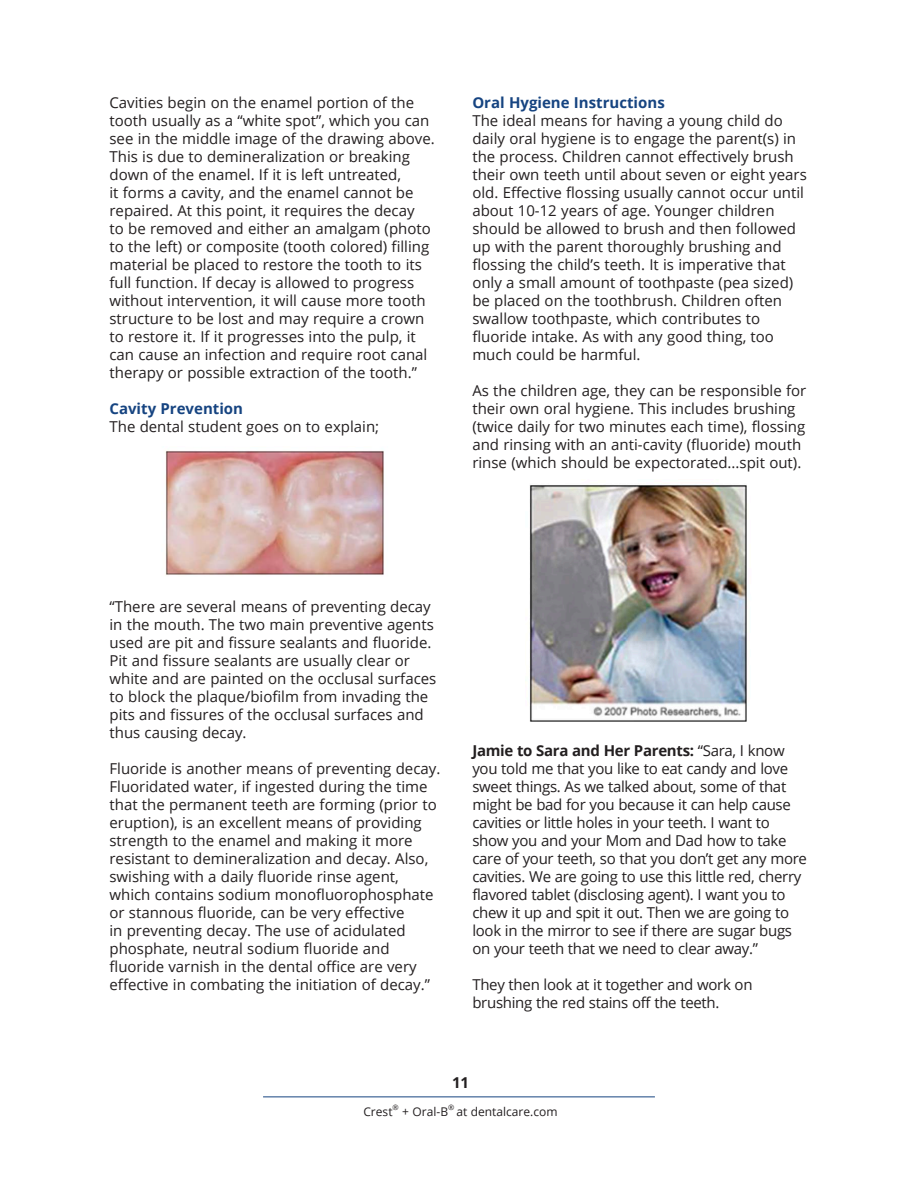
<style>
.page{position:relative;width:918px;height:1188px;background:#fff}
.page>*{position:absolute;margin:0;border:0;box-sizing:border-box;transform-origin:0 0}
.Main_Body{font:15px/18px "Open Sans";color:#231f20}
.Main_Body-2{font:15px/18px "Open Sans";letter-spacing:-.02em;color:#231f20}
.Subhead{font:700 15px "Open Sans";color:#164481}
.t1{font:700 15px "Open Sans";color:#231f20}
.t2{font:12px "Open Sans";color:#231f20}
.t3{font:7.5px "Open Sans";color:#231f20}
.s1{font-weight:700}
</style>
<div class="page">
<hr style="left:263px;top:1096px;width:392px;height:1px;background:#164481">
<img style="left:165px;top:450px;width:219px;height:125px">
<img style="left:529px;top:485px;width:218px;height:237px">
<p class="Main_Body" style="left:110px;top:93px;width:327px">Cavities begin on the enamel portion of the tooth usually as a “white spot”, which you can see in the middle image of the drawing above.<br>This is due to demineralization or breaking down of the enamel. If it is left untreated,<br>it forms a cavity, and the enamel cannot be repaired. At this point, it requires the decay<br>to be removed and either an amalgam (photo to the left) or composite (tooth colored) filling material be placed to restore the tooth to its full function. If decay is allowed to progress without intervention, it will cause more tooth structure to be lost and may require a crown to restore it. If it progresses into the pulp, it can cause an infection and require root canal therapy or possible extraction of the tooth.”</p>
<p class="Subhead" style="left:110px;top:398px;width:135px">Cavity Prevention</p>
<p class="Main_Body" style="left:110px;top:417px;width:271px">The dental student goes on to explain;</p>
<p class="Subhead" style="left:472px;top:92px;width:194px">Oral Hygiene Instructions</p>
<p class="Main_Body" style="left:472px;top:111px;width:336px">The ideal means for having a young child do daily oral hygiene is to engage the parent(s) in the process. Children cannot effectively brush their own teeth until about seven or eight years old. Effective flossing usually cannot occur until about 10-12 years of age. Younger children should be allowed to brush and then followed up with the parent thoroughly brushing and flossing the child’s teeth. It is imperative that only a small amount of toothpaste (pea sized) be placed on the toothbrush. Children often swallow toothpaste, which contributes to fluoride intake. As with any good thing, too much could be harmful.</p>
<p class="Main_Body" style="left:472px;top:381px;width:335px">As the children age, they can be responsible for their own oral hygiene. This includes brushing (twice daily for two minutes each time), flossing and rinsing with an anti-cavity (fluoride) mouth rinse (which should be expectorated...spit out).</p>
<p class="Main_Body" style="left:110px;top:597px;width:328px">“There are several means of preventing decay in the mouth. The two main preventive agents used are pit and fissure sealants and fluoride.<br>Pit and fissure sealants are usually clear or white and are painted on the occlusal surfaces to block the plaque/biofilm from invading the pits and fissures of the occlusal surfaces and thus causing decay.</p>
<p class="Main_Body" style="left:110px;top:759px;width:332px">Fluoride is another means of preventing decay.<br>Fluoridated water, if ingested during the time that the permanent teeth are forming (prior to eruption), is an excellent means of providing strength to the enamel and making it more resistant to demineralization and decay. Also, swishing with a daily fluoride rinse agent, which contains sodium monofluorophosphate or stannous fluoride, can be very effective<br>in preventing decay. The use of acidulated phosphate, neutral sodium fluoride and fluoride varnish in the dental office are very effective in combating the initiation of decay.”</p>
<p class="Main_Body-2" style="left:472px;top:741px;width:336px"><span class="s1">Jamie to Sara and Her Parents:</span> “Sara, I know you told me that you like to eat candy and love sweet things. As we talked about, some of that might be bad for you because it can help cause cavities or little holes in your teeth. I want to show you and your Mom and Dad how to take care of your teeth, so that you don’t get any more cavities. We are going to use this little red, cherry flavored tablet (disclosing agent). I want you to chew it up and spit it out. Then we are going to look in the mirror to see if there are sugar bugs on your teeth that we need to clear away.”</p>
<p class="Main_Body-2" style="left:472px;top:975px;width:282px">They then look at it together and work on brushing the red stains off the teeth.</p>
<p class="t1" style="left:452px;top:1072px;width:19px">11</p>
<p class="t2" style="left:363px;top:1103px;width:31px">Crest</p>
<p class="t3" style="left:393px;top:1102px;width:8px">®</p>
<p class="t2" style="left:402px;top:1103px;width:47px">+ Oral-B</p>
<p class="t3" style="left:448px;top:1102px;width:8px">®</p>
<p class="t2" style="left:457px;top:1103px;width:103px">at dentalcare.com</p>
</div>
